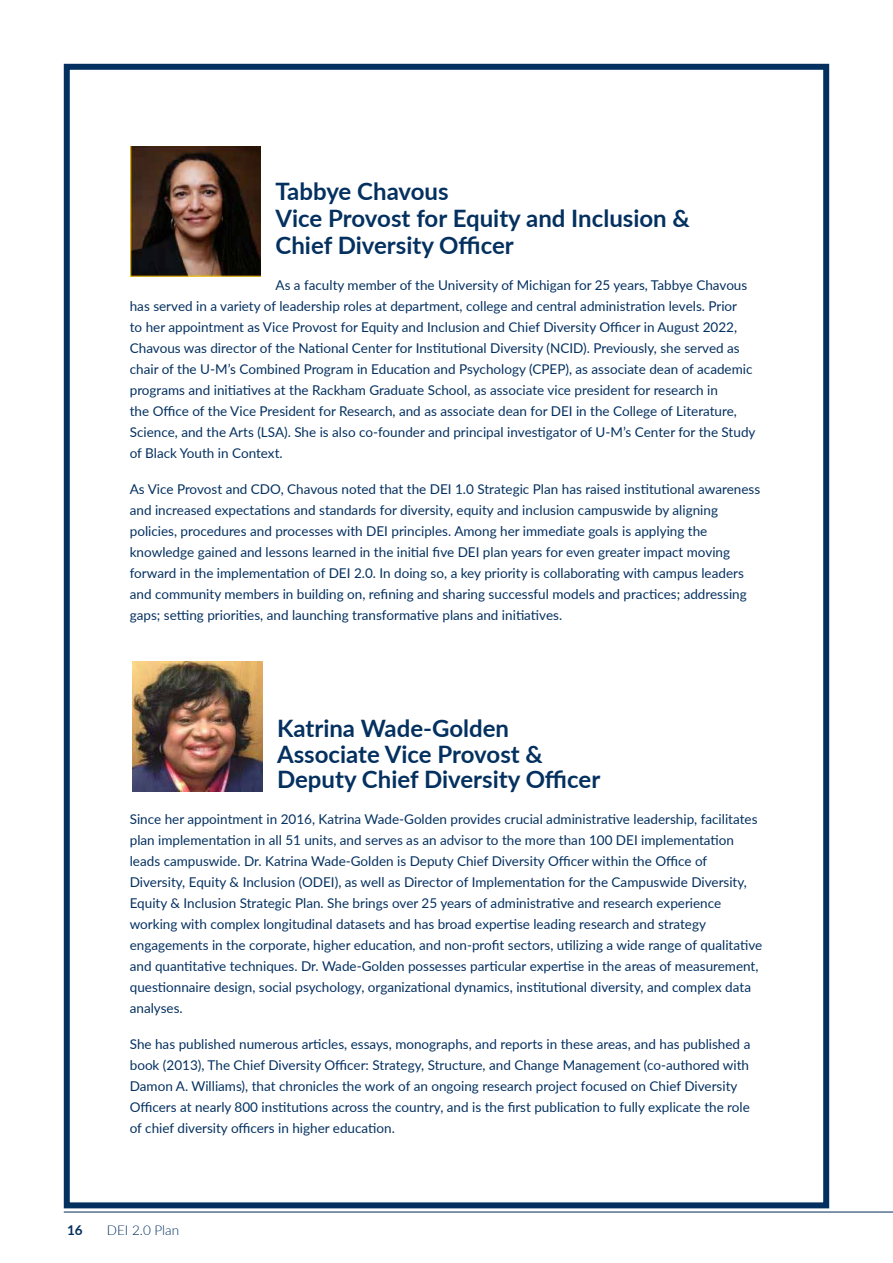
<style>
.page{position:relative;width:893px;height:1263px;background:#fff}
.page>*{position:absolute;margin:0;border:0;box-sizing:border-box;transform-origin:0 0}
.t1{font:700 24px/27px "Lato";color:#002e5e}
.t2{font:13.5px/21px "Lato";color:#002e5e}
.t3{font:300 13.5px "Lato";color:#002e5e}
.t4{font:700 13.5px "Lato";color:#002e5e}
</style>
<div class="page">
<hr style="left:64px;top:1212px;width:829px;height:1px;background:#002e5e">
<div style="left:64px;top:64px;width:765px;height:1144px;border:6px solid #002e5e"></div>
<img style="left:132px;top:661px;width:130px;height:130px">
<img style="left:131px;top:146px;width:130px;height:130px">
<h1 class="t1" style="left:276px;top:177px;width:416px">Tabbye Chavous<br>Vice Provost for Equity and Inclusion &amp;<br>Chief Diversity Officer</h1>
<p class="t2" style="left:130px;top:274px;width:627px;text-indent:146px">As a faculty member of the University of Michigan for 25 years, Tabbye Chavous has served in a variety of leadership roles at department, college and central administration levels. Prior<br>to her appointment as Vice Provost for Equity and Inclusion and Chief Diversity Officer in August 2022, Chavous was director of the National Center for Institutional Diversity (NCID). Previously, she served as chair of the U-M’s Combined Program in Education and Psychology (CPEP), as associate dean of academic programs and initiatives at the Rackham Graduate School, as associate vice president for research in<br>the Office of the Vice President for Research, and as associate dean for DEI in the College of Literature, Science, and the Arts (LSA). She is also co-founder and principal investigator of U-M’s Center for the Study of Black Youth in Context.</p>
<p class="t2" style="left:130px;top:478px;width:632px">As Vice Provost and CDO, Chavous noted that the DEI 1.0 Strategic Plan has raised institutional awareness and increased expectations and standards for diversity, equity and inclusion campuswide by aligning policies, procedures and processes with DEI principles. Among her immediate goals is applying the knowledge gained and lessons learned in the initial five DEI plan years for even greater impact moving forward in the implementation of DEI 2.0. In doing so, a key priority is collaborating with campus leaders and community members in building on, refining and sharing successful models and practices; addressing gaps; setting priorities, and launching transformative plans and initiatives.</p>
<h1 class="t1" style="left:277px;top:715px;width:325px;line-height:25.5px">Katrina Wade-Golden<br>Associate Vice Provost &amp;<br>Deputy Chief Diversity Officer</h1>
<p class="t2" style="left:130px;top:808px;width:634px">Since her appointment in 2016, Katrina Wade-Golden provides crucial administrative leadership, facilitates plan implementation in all 51 units, and serves as an advisor to the more than 100 DEI implementation leads campuswide. Dr. Katrina Wade-Golden is Deputy Chief Diversity Officer within the Office of Diversity, Equity &amp; Inclusion (ODEI), as well as Director of Implementation for the Campuswide Diversity, Equity &amp; Inclusion Strategic Plan. She brings over 25 years of administrative and research experience working with complex longitudinal datasets and has broad expertise leading research and strategy engagements in the corporate, higher education, and non-profit sectors, utilizing a wide range of qualitative and quantitative techniques. Dr. Wade-Golden possesses particular expertise in the areas of measurement, questionnaire design, social psychology, organizational dynamics, institutional diversity, and complex data analyses.</p>
<p class="t2" style="left:130px;top:1033px;width:622px">She has published numerous articles, essays, monographs, and reports in these areas, and has published a book (2013), The Chief Diversity Officer: Strategy, Structure, and Change Management (co-authored with Damon A. Williams), that chronicles the work of an ongoing research project focused on Chief Diversity Officers at nearly 800 institutions across the country, and is the first publication to fully explicate the role of chief diversity officers in higher education.</p>
<p class="t4" style="left:67px;top:1220px;width:17px">16</p>
<p class="t3" style="left:107px;top:1220px;width:74px">DEI 2.0 Plan</p>
</div>
